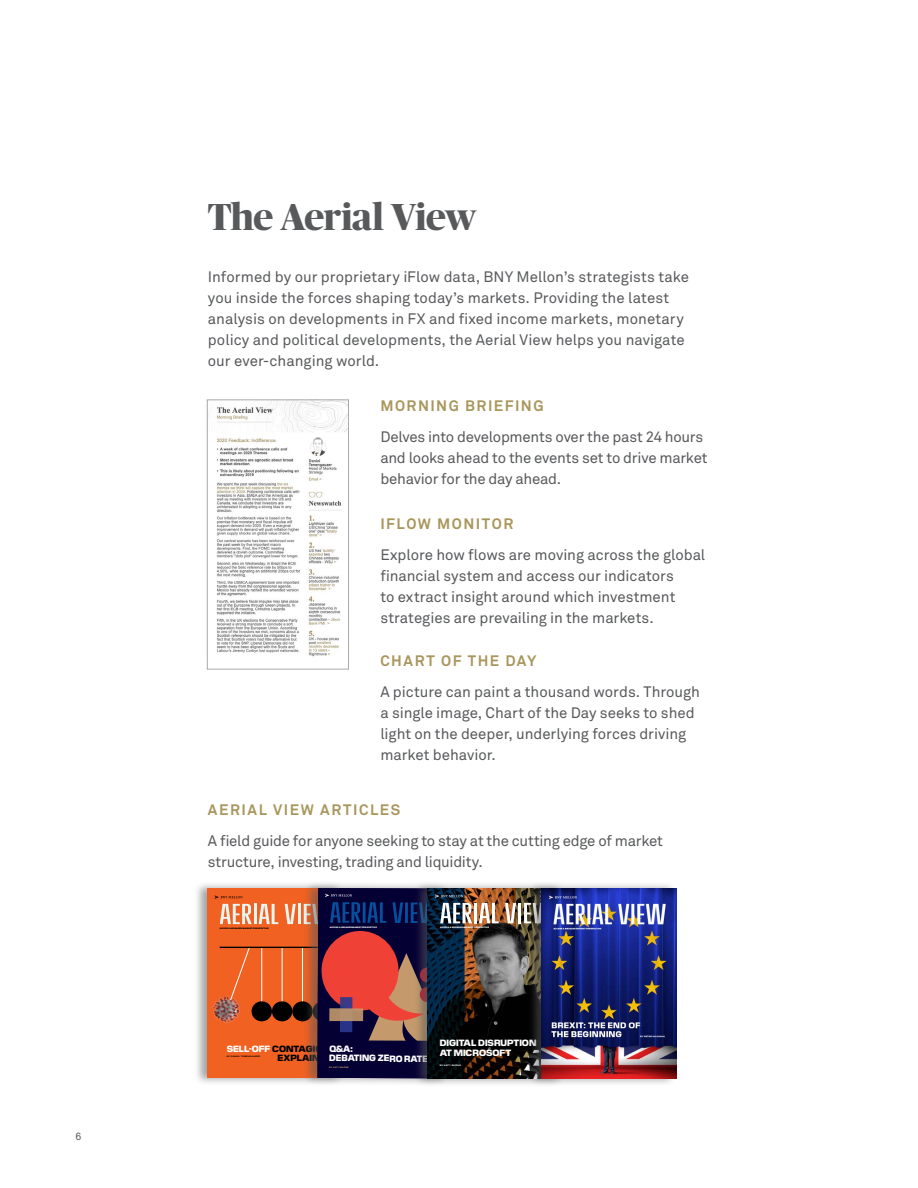
<style>
.page{position:relative;width:918px;height:1188px;background:#fff}
.page>*{position:absolute;margin:0;border:0;box-sizing:border-box;transform-origin:0 0}
.SubHead{font:700 37.5px "Publico Banner";letter-spacing:-.015em;color:#58595b}
.General_Text{font:15px/21px "Akkurat Pro";color:#58595b}
.General_Text-2{font:15px/21px "Akkurat Pro";letter-spacing:-.02em;color:#58595b}
.SubHead-2{font:700 15px "Akkurat Pro";letter-spacing:.1em;color:#a8965c}
.t1{font:10.5px "Akkurat Pro";color:#58595b}
.t2{font:800 9.15px/9.4px "Pilat";color:#fff}
.t3{font:800 9px/9px "Pilat";letter-spacing:-.005em;color:#000;text-align:right}
.t4{font:700 2.1px "Pilat Wide";letter-spacing:.05em;color:#fff}
.t5{font:900 1.95px "Pilat";letter-spacing:.05em;color:#fff}
.t6{font:900 1.95px "Pilat";letter-spacing:.05em;color:#000}
.t7{font:700 1.95px "Pilat Wide";letter-spacing:.05em;color:#000}
.t8{font:700 1.95px "Pilat Wide";letter-spacing:.045em;color:#c49a6c}
.s1{color:#fff}
</style>
<div class="page">
<div style="left:193px;top:881px;width:151px;height:205px;background:#58595b;opacity:.55"></div>
<div style="left:208px;top:888px;width:135px;height:190px;background:#f16122"></div>
<hr style="left:254px;top:904px;width:3px;height:20px;background:#e8f5f1">
<svg style="left:259px;top:904px;width:19px;height:20px"></svg>
<svg style="left:285px;top:904px;width:11px;height:20px"></svg>
<hr style="left:298px;top:904px;width:3px;height:20px;background:#e8f5f1">
<div style="left:252px;top:1001px;width:20px;height:20px;background:#000;border-radius:50%"></div>
<div style="left:272px;top:1001px;width:20px;height:20px;background:#000;border-radius:50%"></div>
<div style="left:292px;top:1001px;width:21px;height:20px;background:#000;border-radius:50%"></div>
<svg style="left:232px;top:948px;width:18px;height:47px"></svg>
<hr style="left:261px;top:947px;width:1px;height:54px;background:#fff">
<hr style="left:282px;top:947px;width:1px;height:54px;background:#fff">
<hr style="left:302px;top:947px;width:1px;height:54px;background:#fff">
<hr style="left:220px;top:947px;width:112px;height:1px;background:#000">
<svg style="left:214px;top:895px;width:38px;height:29px"></svg>
<img style="left:212px;top:995px;width:40px;height:28px">
<img style="left:206px;top:400px;width:141px;height:259px">
<div style="left:207px;top:400px;width:142px;height:269px;border:1px solid #a8aaad"></div>
<div style="left:303px;top:881px;width:147px;height:206px;background:#58595b;opacity:.55"></div>
<div style="left:413px;top:881px;width:152px;height:205px;background:#58595b;opacity:.55"></div>
<svg style="left:304px;top:888px;width:223px;height:190px"></svg>
<div style="left:527px;top:881px;width:150px;height:206px;background:#58595b;opacity:.55"></div>
<img style="left:542px;top:888px;width:134px;height:191px">
<p class="t1" style="left:76px;top:1130px;width:7px">6</p>
<p class="SubHead" style="left:208px;top:191px;width:270px">The Aerial View</p>
<p class="General_Text" style="left:208px;top:267px;width:483px">Informed by our proprietary iFlow data, BNY Mellon’s strategists take you inside the forces shaping today’s markets. Providing the latest analysis on developments in FX and fixed income markets, monetary policy and political developments, the Aerial View helps you navigate our ever-changing world.</p>
<p class="SubHead-2" style="left:380px;top:397px;width:165px">MORNING BRIEFING</p>
<p class="General_Text" style="left:380px;top:427px;width:329px">Delves into developments over the past 24 hours and looks ahead to the events set to drive market behavior for the day ahead.</p>
<p class="SubHead-2" style="left:380px;top:515px;width:134px">IFLOW MONITOR</p>
<p class="General_Text" style="left:380px;top:545px;width:326px">Explore how flows are moving across the global financial system and access our indicators<br>to extract insight around which investment strategies are prevailing in the markets.</p>
<p class="SubHead-2" style="left:380px;top:652px;width:158px">CHART OF THE DAY</p>
<p class="General_Text" style="left:380px;top:682px;width:321px">A picture can paint a thousand words. Through a single image, Chart of the Day seeks to shed light on the deeper, underlying forces driving market behavior.</p>
<p class="SubHead-2" style="left:208px;top:800px;width:194px">AERIAL VIEW ARTICLES</p>
<p class="General_Text-2" style="left:208px;top:830px;width:457px">A field guide for anyone seeking to stay at the cutting edge of market structure, investing, trading and liquidity.</p>
<p class="t6" style="left:220px;top:927px;width:51px">ACCESS A BROADER MARKET PERSPECTIVE</p>
<p class="t5" style="left:330px;top:926px;width:49px">ACCESS A BROADER MARKET PERSPECTIVE</p>
<p class="t5" style="left:440px;top:926px;width:50px">ACCESS A BROADER MARKET PERSPECTIVE</p>
<p class="t2" style="left:440px;top:1037px;width:98px">DIGITAL DISRUPTION<br>AT MICROSOFT</p>
<p class="t4" style="left:440px;top:1064px;width:23px">BY KATY BURNE</p>
<p class="t2" style="left:329px;top:1043px;width:106px">Q&amp;A:<br>DEBATING ZERO RATES</p>
<p class="t3" style="left:227px;top:1044px;width:107px"><span class="s1">SELL-OFF</span> CONTAGION,<br>EXPLAINED</p>
<p class="t7" style="left:227px;top:1054px;width:35px">BY DANIEL TENENGAUZER</p>
<p class="t8" style="left:329px;top:1065px;width:21px">BY KATY BURNE</p>
</div>
